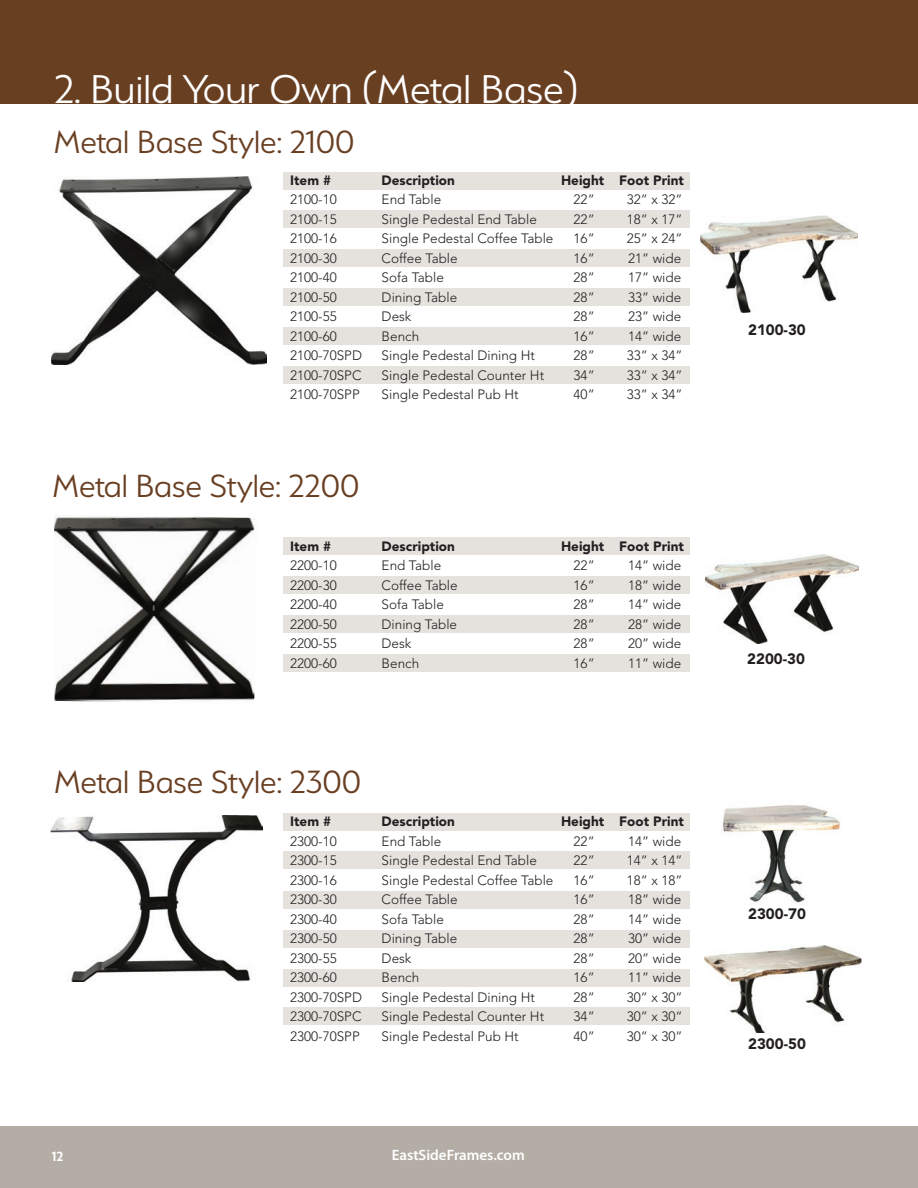
<style>
.page{position:relative;width:918px;height:1188px;background:#fff}
.page>*{position:absolute;margin:0;border:0;box-sizing:border-box;transform-origin:0 0}
.Section_Header{font:300 45px "Serenity";color:#fff}
.Section_Header-2{font:300 36px "Serenity";color:#693f22}
.Item_Sku{font:900 15px "Avenir";color:#231f20}
.t1{font:600 15px "Myriad Pro";color:#fff}
.t2{font:600 15px "Serenity";color:#fff}
.t3{font:300 13.5px "Avenir";color:#231f20}
.t4{font:900 13.5px "Avenir";color:#231f20}
</style>
<div class="page">
<div style="left:0;top:1127px;width:918px;height:61px;background:#b4ada5"></div>
<div style="left:0;top:0;width:918px;height:104px;background:#693f22"></div>
<img style="left:700px;top:215px;width:158px;height:98px">
<div style="left:283px;top:172px;width:407px;height:18px;background:#e5e2de"></div>
<div style="left:283px;top:210px;width:407px;height:18px;background:#e5e2de"></div>
<div style="left:283px;top:249px;width:407px;height:18px;background:#e5e2de"></div>
<div style="left:283px;top:288px;width:407px;height:18px;background:#e5e2de"></div>
<div style="left:283px;top:327px;width:407px;height:18px;background:#e5e2de"></div>
<div style="left:283px;top:366px;width:407px;height:18px;background:#e5e2de"></div>
<img style="left:54px;top:516px;width:201px;height:186px">
<img style="left:705px;top:554px;width:154px;height:89px">
<div style="left:284px;top:537px;width:406px;height:18px;background:#e5e2de"></div>
<div style="left:284px;top:576px;width:406px;height:18px;background:#e5e2de"></div>
<div style="left:284px;top:615px;width:406px;height:18px;background:#e5e2de"></div>
<div style="left:284px;top:654px;width:406px;height:18px;background:#e5e2de"></div>
<img style="left:52px;top:176px;width:214px;height:188px">
<img style="left:722px;top:805px;width:118px;height:98px">
<img style="left:704px;top:945px;width:158px;height:88px">
<img style="left:51px;top:815px;width:211px;height:167px">
<div style="left:284px;top:813px;width:406px;height:18px;background:#e5e2de"></div>
<div style="left:284px;top:851px;width:406px;height:17px;background:#e5e2de"></div>
<div style="left:284px;top:891px;width:406px;height:18px;background:#e5e2de"></div>
<div style="left:284px;top:930px;width:406px;height:18px;background:#e5e2de"></div>
<div style="left:284px;top:969px;width:406px;height:18px;background:#e5e2de"></div>
<div style="left:284px;top:1007px;width:406px;height:17px;background:#e5e2de"></div>
<p class="Section_Header" style="left:54px;top:66px;width:526px">2. Build Your Own (Metal Base)</p>
<p class="Section_Header-2" style="left:54px;top:123px;width:302px">Metal Base Style: 2100</p>
<p class="t4" style="left:290px;top:172px;width:42px">Item #</p>
<p class="t4" style="left:382px;top:172px;width:75px">Description</p>
<p class="t4" style="left:561px;top:172px;width:124px">Height Foot Print</p>
<p class="t3" style="left:290px;top:192px;width:48px">2100-10</p>
<p class="t3" style="left:382px;top:192px;width:61px">End Table</p>
<p class="t3" style="left:574px;top:192px;width:23px">22”</p>
<p class="t3" style="left:627px;top:192px;width:57px">32” x 32”</p>
<p class="t3" style="left:290px;top:211px;width:48px">2100-15</p>
<p class="t3" style="left:382px;top:211px;width:157px">Single Pedestal End Table</p>
<p class="t3" style="left:574px;top:211px;width:23px">22”</p>
<p class="t3" style="left:627px;top:211px;width:57px">18” x 17”</p>
<p class="t3" style="left:290px;top:231px;width:48px">2100-16</p>
<p class="t3" style="left:382px;top:231px;width:173px">Single Pedestal Coffee Table</p>
<p class="t3" style="left:574px;top:231px;width:23px">16”</p>
<p class="t3" style="left:627px;top:231px;width:57px">25” x 24”</p>
<p class="t3" style="left:290px;top:250px;width:48px">2100-30</p>
<p class="t3" style="left:382px;top:250px;width:78px">Coffee Table</p>
<p class="t3" style="left:574px;top:250px;width:23px">16”</p>
<p class="t3" style="left:628px;top:250px;width:55px">21” wide</p>
<p class="t3" style="left:290px;top:270px;width:48px">2100-40</p>
<p class="t3" style="left:382px;top:270px;width:64px">Sofa Table</p>
<p class="t3" style="left:574px;top:270px;width:23px">28”</p>
<p class="t3" style="left:628px;top:270px;width:55px">17” wide</p>
<p class="t3" style="left:290px;top:289px;width:48px">2100-50</p>
<p class="t3" style="left:382px;top:289px;width:77px">Dining Table</p>
<p class="t3" style="left:574px;top:289px;width:23px">28”</p>
<p class="t3" style="left:628px;top:289px;width:55px">33” wide</p>
<p class="t3" style="left:290px;top:309px;width:48px">2100-55</p>
<p class="t3" style="left:382px;top:309px;width:31px">Desk</p>
<p class="t3" style="left:574px;top:309px;width:23px">28”</p>
<p class="t3" style="left:628px;top:309px;width:55px">23” wide</p>
<p class="t3" style="left:290px;top:328px;width:48px">2100-60</p>
<p class="t3" style="left:382px;top:328px;width:39px">Bench</p>
<p class="t3" style="left:574px;top:328px;width:23px">16”</p>
<p class="t3" style="left:628px;top:328px;width:55px">14” wide</p>
<p class="t3" style="left:290px;top:348px;width:73px">2100-70SPD</p>
<p class="t3" style="left:382px;top:348px;width:155px">Single Pedestal Dining Ht</p>
<p class="t3" style="left:574px;top:348px;width:23px">28”</p>
<p class="t3" style="left:627px;top:348px;width:57px">33” x 34”</p>
<p class="t3" style="left:290px;top:367px;width:73px">2100-70SPC</p>
<p class="t3" style="left:382px;top:367px;width:164px">Single Pedestal Counter Ht</p>
<p class="t3" style="left:574px;top:367px;width:23px">34”</p>
<p class="t3" style="left:627px;top:367px;width:57px">33” x 34”</p>
<p class="t3" style="left:290px;top:387px;width:71px">2100-70SPP</p>
<p class="t3" style="left:382px;top:387px;width:139px">Single Pedestal Pub Ht</p>
<p class="t3" style="left:574px;top:387px;width:23px">40”</p>
<p class="t3" style="left:627px;top:387px;width:57px">33” x 34”</p>
<p class="Item_Sku" style="left:748px;top:321px;width:59px">2100-30</p>
<p class="Section_Header-2" style="left:53px;top:467px;width:308px">Metal Base Style: 2200</p>
<p class="t4" style="left:290px;top:538px;width:42px">Item #</p>
<p class="t4" style="left:382px;top:538px;width:75px">Description</p>
<p class="t4" style="left:561px;top:538px;width:124px">Height Foot Print</p>
<p class="t3" style="left:290px;top:558px;width:48px">2200-10</p>
<p class="t3" style="left:382px;top:558px;width:61px">End Table</p>
<p class="t3" style="left:574px;top:558px;width:23px">22”</p>
<p class="t3" style="left:628px;top:558px;width:55px">14” wide</p>
<p class="t3" style="left:290px;top:577px;width:48px">2200-30</p>
<p class="t3" style="left:382px;top:577px;width:78px">Coffee Table</p>
<p class="t3" style="left:574px;top:577px;width:23px">16”</p>
<p class="t3" style="left:628px;top:577px;width:55px">18” wide</p>
<p class="t3" style="left:290px;top:597px;width:48px">2200-40</p>
<p class="t3" style="left:382px;top:597px;width:64px">Sofa Table</p>
<p class="t3" style="left:574px;top:597px;width:23px">28”</p>
<p class="t3" style="left:628px;top:597px;width:55px">14” wide</p>
<p class="t3" style="left:290px;top:616px;width:48px">2200-50</p>
<p class="t3" style="left:382px;top:616px;width:77px">Dining Table</p>
<p class="t3" style="left:574px;top:616px;width:23px">28”</p>
<p class="t3" style="left:628px;top:616px;width:55px">28” wide</p>
<p class="t3" style="left:290px;top:636px;width:48px">2200-55</p>
<p class="t3" style="left:382px;top:636px;width:31px">Desk</p>
<p class="t3" style="left:574px;top:636px;width:23px">28”</p>
<p class="t3" style="left:628px;top:636px;width:55px">20” wide</p>
<p class="t3" style="left:290px;top:655px;width:48px">2200-60</p>
<p class="t3" style="left:382px;top:655px;width:39px">Bench</p>
<p class="t3" style="left:574px;top:655px;width:23px">16”</p>
<p class="t3" style="left:628px;top:655px;width:55px">11” wide</p>
<p class="Item_Sku" style="left:747px;top:650px;width:59px">2200-30</p>
<p class="Section_Header-2" style="left:54px;top:763px;width:309px">Metal Base Style: 2300</p>
<p class="t4" style="left:290px;top:814px;width:42px">Item #</p>
<p class="t4" style="left:382px;top:814px;width:75px">Description</p>
<p class="t4" style="left:561px;top:814px;width:124px">Height Foot Print</p>
<p class="t3" style="left:290px;top:833px;width:48px">2300-10</p>
<p class="t3" style="left:382px;top:833px;width:61px">End Table</p>
<p class="t3" style="left:574px;top:833px;width:23px">22”</p>
<p class="t3" style="left:628px;top:833px;width:55px">14” wide</p>
<p class="t3" style="left:290px;top:853px;width:48px">2300-15</p>
<p class="t3" style="left:382px;top:853px;width:157px">Single Pedestal End Table</p>
<p class="t3" style="left:574px;top:853px;width:23px">22”</p>
<p class="t3" style="left:627px;top:853px;width:57px">14” x 14”</p>
<p class="t3" style="left:290px;top:872px;width:48px">2300-16</p>
<p class="t3" style="left:382px;top:872px;width:173px">Single Pedestal Coffee Table</p>
<p class="t3" style="left:574px;top:872px;width:23px">16”</p>
<p class="t3" style="left:627px;top:872px;width:57px">18” x 18”</p>
<p class="t3" style="left:290px;top:892px;width:48px">2300-30</p>
<p class="t3" style="left:382px;top:892px;width:78px">Coffee Table</p>
<p class="t3" style="left:574px;top:892px;width:23px">16”</p>
<p class="t3" style="left:628px;top:892px;width:55px">18” wide</p>
<p class="t3" style="left:290px;top:911px;width:48px">2300-40</p>
<p class="t3" style="left:382px;top:911px;width:64px">Sofa Table</p>
<p class="t3" style="left:574px;top:911px;width:23px">28”</p>
<p class="t3" style="left:628px;top:911px;width:55px">14” wide</p>
<p class="t3" style="left:290px;top:931px;width:48px">2300-50</p>
<p class="t3" style="left:382px;top:931px;width:77px">Dining Table</p>
<p class="t3" style="left:574px;top:931px;width:23px">28”</p>
<p class="t3" style="left:628px;top:931px;width:55px">30” wide</p>
<p class="t3" style="left:290px;top:950px;width:48px">2300-55</p>
<p class="t3" style="left:382px;top:950px;width:31px">Desk</p>
<p class="t3" style="left:574px;top:950px;width:23px">28”</p>
<p class="t3" style="left:628px;top:950px;width:55px">20” wide</p>
<p class="t3" style="left:290px;top:970px;width:48px">2300-60</p>
<p class="t3" style="left:382px;top:970px;width:39px">Bench</p>
<p class="t3" style="left:574px;top:970px;width:23px">16”</p>
<p class="t3" style="left:628px;top:970px;width:55px">11” wide</p>
<p class="t3" style="left:290px;top:989px;width:73px">2300-70SPD</p>
<p class="t3" style="left:382px;top:989px;width:155px">Single Pedestal Dining Ht</p>
<p class="t3" style="left:574px;top:989px;width:23px">28”</p>
<p class="t3" style="left:627px;top:989px;width:57px">30” x 30”</p>
<p class="t3" style="left:290px;top:1009px;width:73px">2300-70SPC</p>
<p class="t3" style="left:382px;top:1009px;width:164px">Single Pedestal Counter Ht</p>
<p class="t3" style="left:574px;top:1009px;width:23px">34”</p>
<p class="t3" style="left:627px;top:1009px;width:57px">30” x 30“</p>
<p class="t3" style="left:290px;top:1028px;width:71px">2300-70SPP</p>
<p class="t3" style="left:382px;top:1028px;width:139px">Single Pedestal Pub Ht</p>
<p class="t3" style="left:574px;top:1028px;width:23px">40”</p>
<p class="t3" style="left:627px;top:1028px;width:57px">30” x 30”</p>
<p class="t2" style="left:52px;top:1148px;width:13px">12</p>
<p class="t1" style="left:392px;top:1145px;width:134px">EastSideFrames.com</p>
<p class="Item_Sku" style="left:748px;top:905px;width:59px">2300-70</p>
<p class="Item_Sku" style="left:748px;top:1035px;width:59px">2300-50</p>
</div>
